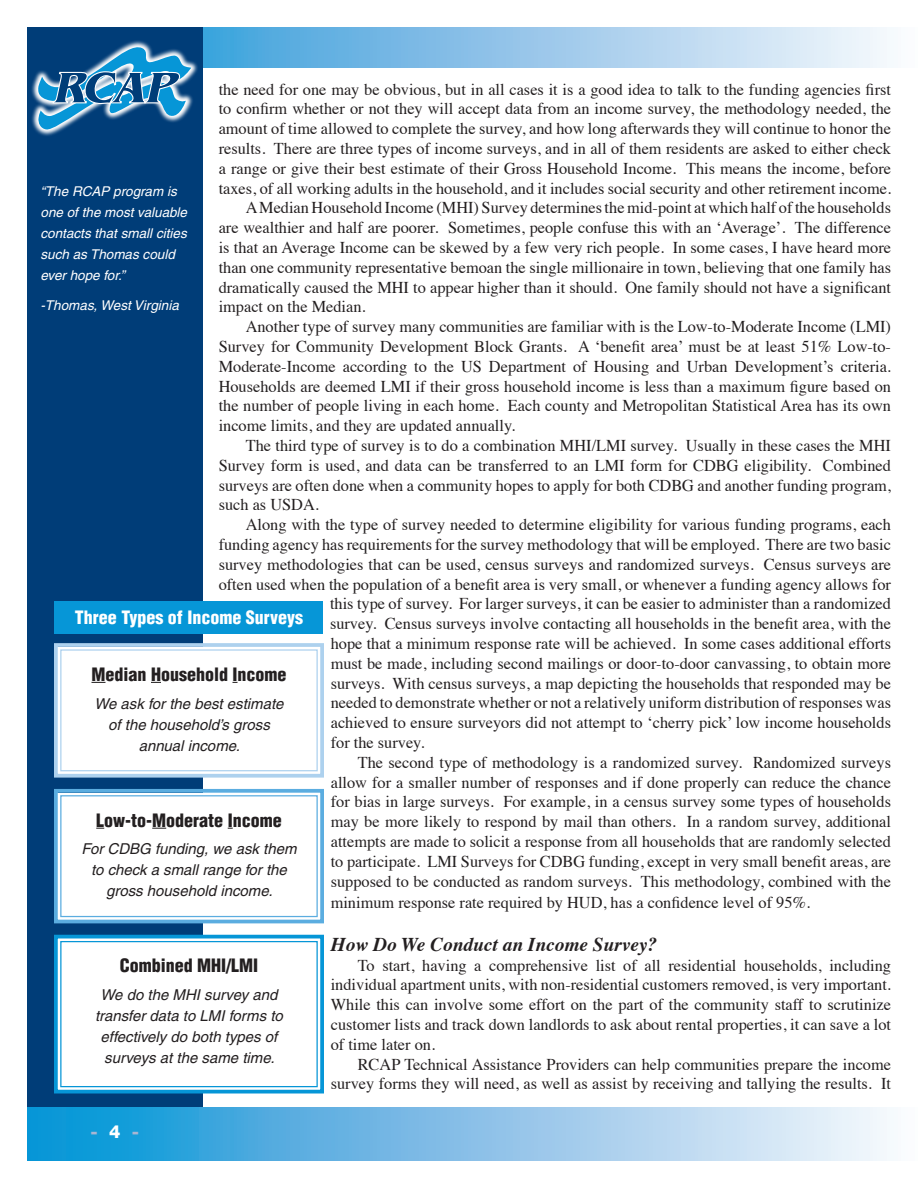
<style>
.page{position:relative;width:918px;height:1188px;background:#fff}
.page>*{position:absolute;margin:0;border:0;box-sizing:border-box;transform-origin:0 0}
.t1{font:italic 700 19.5px "Times";color:#231f20}
.t2{font:900 condensed 18px "Helvetica";color:#231f20}
.t3{font:900 condensed 18px "Helvetica";color:#fff}
.t4{font:800 18px "Helvetica Neue";color:#aab6d2}
.t5{font:16.5px/19.8px "Times";color:#231f20;text-align:justify}
.t6{font:italic 15px/21px "Helvetica";color:#231f20;text-align:center}
.t7{font:italic 13.5px/21px "Helvetica";color:#fff}
.s1{color:#fff}
</style>
<div class="page">
<svg style="left:202px;top:27px;width:685px;height:41px;background:#9acaeb"></svg>
<div style="left:27px;top:27px;width:175px;height:1134px;background:#003d78"></div>
<svg style="left:36px;top:61px;width:162px;height:14px"></svg>
<svg style="left:31px;top:74px;width:163px;height:62px"></svg>
<svg style="left:37px;top:40px;width:154px;height:91px"></svg>
<svg style="left:27px;top:1107px;width:860px;height:54px;background:#7fc1e7"></svg>
<div style="left:55px;top:601px;width:268px;height:33px;background:#0696d7"></div>
<svg style="left:54px;top:933px;width:270px;height:162px"></svg>
<div style="left:60px;top:941px;width:258px;height:146px;border:1px solid #0696d7"></div>
<svg style="left:54px;top:641px;width:270px;height:138px"></svg>
<svg style="left:54px;top:787px;width:270px;height:138px"></svg>
<p class="t5" style="left:219px;top:78px;width:674px">the need for one may be obvious, but in all cases it is a good idea to talk to the funding agencies first to confirm whether or not they will accept data from an income survey, the methodology needed, the amount of time allowed to complete the survey, and how long afterwards they will continue to honor the results. There are three types of income surveys, and in all of them residents are asked to either check a range or give their best estimate of their Gross Household Income. This means the income, before taxes, of all working adults in the household, and it includes social security and other retirement income.</p>
<p class="t5" style="left:219px;top:196px;width:674px;text-indent:27px">A Median Household Income (MHI) Survey determines the mid-point at which half of the households are wealthier and half are poorer. Sometimes, people confuse this with an ‘Average’. The difference is that an Average Income can be skewed by a few very rich people. In some cases, I have heard more than one community representative bemoan the single millionaire in town, believing that one family has dramatically caused the MHI to appear higher than it should. One family should not have a significant impact on the Median.</p>
<p class="t5" style="left:219px;top:315px;width:674px;text-indent:27px">Another type of survey many communities are familiar with is the Low-to-Moderate Income (LMI)<br>Survey for Community Development Block Grants. A ‘benefit area’ must be at least 51% Low-to-Moderate-Income according to the US Department of Housing and Urban Development’s criteria.<br>Households are deemed LMI if their gross household income is less than a maximum figure based on the number of people living in each home. Each county and Metropolitan Statistical Area has its own income limits, and they are updated annually.</p>
<p class="t5" style="left:219px;top:434px;width:674px;text-indent:27px">The third type of survey is to do a combination MHI/LMI survey. Usually in these cases the MHI Survey form is used, and data can be transferred to an LMI form for CDBG eligibility. Combined surveys are often done when a community hopes to apply for both CDBG and another funding program, such as USDA.</p>
<p class="t5" style="left:246px;top:513px;width:647px">Along with the type of survey needed to determine eligibility for various funding programs, each</p>
<p class="t5" style="left:219px;top:533px;width:674px">funding agency has requirements for the survey methodology that will be employed. There are two basic</p>
<p class="t5" style="left:219px;top:553px;width:674px">survey methodologies that can be used, census surveys and randomized surveys. Census surveys are</p>
<p class="t5" style="left:219px;top:573px;width:674px">often used when the population of a benefit area is very small, or whenever a funding agency allows for</p>
<p class="t5" style="left:330px;top:592px;width:563px">this type of survey. For larger surveys, it can be easier to administer than a randomized</p>
<p class="t5" style="left:330px;top:612px;width:563px">survey. Census surveys involve contacting all households in the benefit area, with the</p>
<p class="t5" style="left:331px;top:632px;width:562px">hope that a minimum response rate will be achieved. In some cases additional efforts</p>
<p class="t5" style="left:331px;top:652px;width:562px">must be made, including second mailings or door-to-door canvassing, to obtain more</p>
<p class="t5" style="left:331px;top:672px;width:562px">surveys. With census surveys, a map depicting the households that responded may be</p>
<p class="t5" style="left:331px;top:691px;width:562px">needed to demonstrate whether or not a relatively uniform distribution of responses was</p>
<p class="t5" style="left:331px;top:711px;width:562px">achieved to ensure surveyors did not attempt to ‘cherry pick’ low income households</p>
<p class="t5" style="left:331px;top:731px;width:95px">for the survey.</p>
<p class="t5" style="left:331px;top:751px;width:562px;text-indent:27px">The second type of methodology is a randomized survey. Randomized surveys allow for a smaller number of responses and if done properly can reduce the chance for bias in large surveys. For example, in a census survey some types of households may be more likely to respond by mail than others. In a random survey, additional attempts are made to solicit a response from all households that are randomly selected to participate. LMI Surveys for CDBG funding, except in very small benefit areas, are supposed to be conducted as random surveys. This methodology, combined with the minimum response rate required by HUD, has a confidence level of 95%.</p>
<p class="t1" style="left:331px;top:932px;width:328px">How Do We Conduct an Income Survey?</p>
<p class="t5" style="left:331px;top:954px;width:562px;text-indent:27px">To start, having a comprehensive list of all residential households, including individual apartment units, with non-residential customers removed, is very important.<br>While this can involve some effort on the part of the community staff to scrutinize customer lists and track down landlords to ask about rental properties, it can save a lot of time later on.</p>
<p class="t5" style="left:331px;top:1053px;width:562px;text-align:right">RCAP Technical Assistance Providers can help communities prepare the income survey forms they will need, as well as assist by receiving and tallying the results. It</p>
<p class="t7" style="left:40px;top:181px;width:148px">“The RCAP program is one of the most valuable contacts that small cities such as Thomas could ever hope for.”</p>
<p class="t7" style="left:40px;top:295px;width:140px">-Thomas, West Virginia</p>
<p class="t3" style="left:75px;top:606px;width:230px">Three Types of Income Surveys</p>
<p class="t2" style="left:91px;top:663px;width:197px">Median Household Income</p>
<p class="t6" style="left:94px;top:693px;width:191px">We ask for the best estimate of the household’s gross annual income.</p>
<p class="t2" style="left:96px;top:809px;width:187px">Low-to-Moderate Income</p>
<p class="t6" style="left:81px;top:839px;width:217px">For CDBG funding, we ask them to check a small range for the gross household income.</p>
<p class="t2" style="left:120px;top:955px;width:140px">Combined MHI/LMI</p>
<p class="t6" style="left:95px;top:984px;width:189px">We do the MHI survey and transfer data to LMI forms to effectively do both types of surveys at the same time.</p>
<p class="t4" style="left:90px;top:1121px;width:50px">- <span class="s1">4</span> -</p>
</div>
